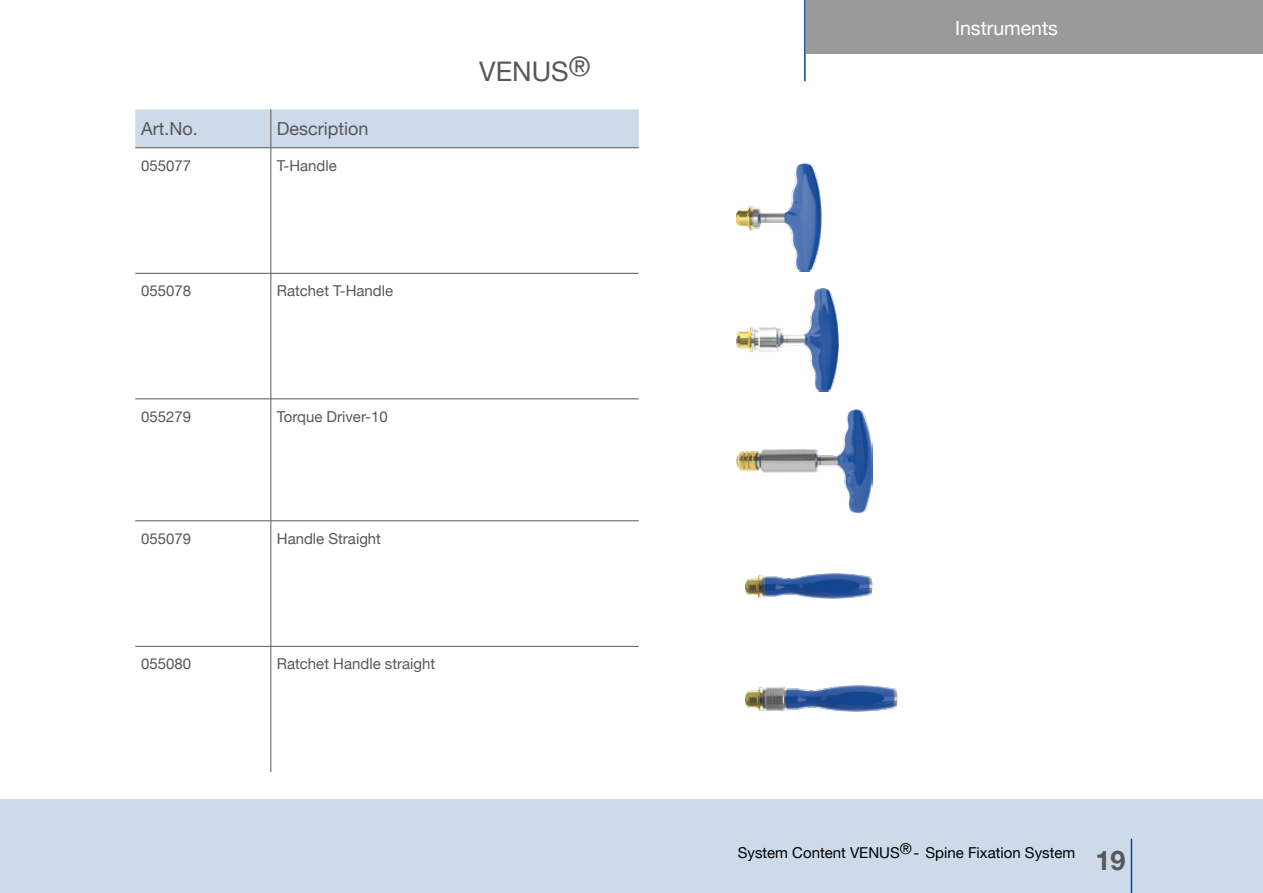
<style>
.page{position:relative;width:1263px;height:893px;background:#fff}
.page>*{position:absolute;margin:0;border:0;box-sizing:border-box;transform-origin:0 0}
.t1{font:27px "Helvetica Neue";color:#58585a}
.t2{font:700 27px "Helvetica Neue";color:#58585a}
.t3{font:19.5px "Helvetica Neue";color:#fff}
.t4{font:18px "Helvetica Neue";color:#58585a}
.t5{font:15px "Helvetica Neue";color:#58585a}
.t6{font:15px "Helvetica Neue";color:#000}
</style>
<div class="page">
<div style="left:0;top:799px;width:1263px;height:94px;background:#ccdaea"></div>
<hr style="left:1131px;top:839px;width:1px;height:54px;background:#004494">
<div style="left:805px;top:0;width:458px;height:54px;background:#9a9a9a"></div>
<hr style="left:804px;top:0;width:1px;height:81px;background:#004494">
<div style="left:135px;top:109px;width:504px;height:38px;background:#ccdaea"></div>
<hr style="left:271px;top:109px;width:1px;height:39px;background:#58585a">
<hr style="left:271px;top:148px;width:1px;height:125px;background:#58585a">
<hr style="left:271px;top:273px;width:1px;height:126px;background:#58585a">
<hr style="left:271px;top:399px;width:1px;height:122px;background:#58585a">
<hr style="left:271px;top:521px;width:1px;height:125px;background:#58585a">
<hr style="left:271px;top:646px;width:1px;height:126px;background:#58585a">
<hr style="left:135px;top:147px;width:136px;height:1px;background:#58585a">
<hr style="left:271px;top:147px;width:368px;height:1px;background:#58585a">
<hr style="left:135px;top:273px;width:136px;height:1px;background:#58585a">
<hr style="left:271px;top:273px;width:368px;height:1px;background:#58585a">
<hr style="left:135px;top:399px;width:136px;height:1px;background:#58585a">
<hr style="left:271px;top:399px;width:368px;height:1px;background:#58585a">
<hr style="left:135px;top:521px;width:136px;height:1px;background:#58585a">
<hr style="left:271px;top:521px;width:368px;height:1px;background:#58585a">
<hr style="left:135px;top:646px;width:136px;height:1px;background:#58585a">
<hr style="left:271px;top:646px;width:368px;height:1px;background:#58585a">
<img style="left:736px;top:409px;width:136px;height:103px">
<img style="left:736px;top:163px;width:86px;height:108px">
<img style="left:746px;top:685px;width:152px;height:26px">
<img style="left:736px;top:289px;width:103px;height:103px">
<img style="left:746px;top:573px;width:126px;height:26px">
<p class="t4" style="left:141px;top:118px;width:58px">Art.No.</p>
<p class="t4" style="left:277px;top:118px;width:93px">Description</p>
<p class="t5" style="left:141px;top:156px;width:52px">055077</p>
<p class="t5" style="left:277px;top:156px;width:62px">T-Handle</p>
<p class="t5" style="left:141px;top:282px;width:52px">055078</p>
<p class="t5" style="left:277px;top:282px;width:118px">Ratchet T-Handle</p>
<h1 class="t1" style="left:479px;top:55px;width:113px">VENUS®</h1>
<p class="t5" style="left:141px;top:407px;width:52px">055279</p>
<p class="t5" style="left:277px;top:407px;width:112px">Torque Driver-10</p>
<p class="t5" style="left:141px;top:529px;width:52px">055079</p>
<p class="t5" style="left:277px;top:529px;width:106px">Handle Straight</p>
<p class="t5" style="left:141px;top:655px;width:52px">055080</p>
<p class="t5" style="left:277px;top:655px;width:160px">Ratchet Handle straight</p>
<h2 class="t3" style="left:955px;top:17px;width:104px">Instruments</h2>
<p class="t6" style="left:738px;top:844px;width:339px">System Content VENUS®- Spine Fixation System</p>
<h1 class="t2" style="left:1095px;top:844px;width:32px">19</h1>
</div>
